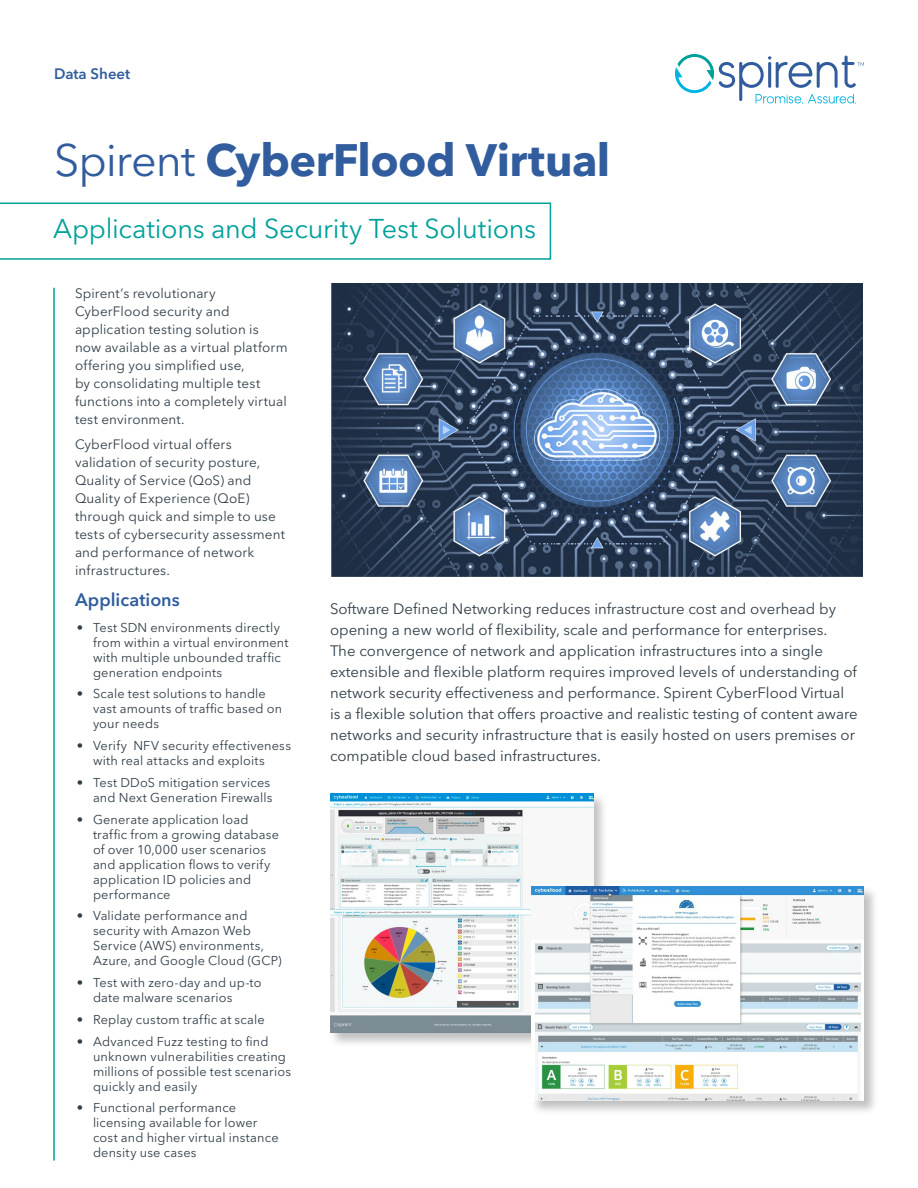
<style>
.page{position:relative;width:918px;height:1188px;background:#fff}
.page>*{position:absolute;margin:0;border:0;box-sizing:border-box;transform-origin:0 0}
.t1{font:700 45px "Avenir Next LT Pro";letter-spacing:-.015em;color:#315d9e}
.t2{font:27px "Avenir Next LT Pro";letter-spacing:-.01em;color:#00a09b}
.Sidebar-Heading1{font:600 18px "Avenir Next LT Pro";color:#315d9e}
.Body_Text{font:15px/21px "Avenir Next LT Pro";color:#303e49}
.t3{font:600 15px "Avenir Next LT Pro";color:#315d9e}
.Sidebar{font:13.5px/18px "Avenir Next LT Pro";letter-spacing:.01em;color:#303e49}
.t4{font:12.75px/15px "Avenir Next LT Pro";letter-spacing:.01em;color:#303e49}
.s1{font-weight:400}
</style>
<div class="page">
<svg style="left:675px;top:54px;width:189px;height:50px"></svg>
<svg style="left:0;top:202px;width:551px;height:58px"></svg>
<hr style="left:53px;top:288px;width:2px;height:873px;background:#00a09b">
<img style="left:331px;top:284px;width:532px;height:292px">
<div style="left:329px;top:792px;width:279px;height:255px;background:#000;opacity:.25"></div>
<img style="left:330px;top:793px;width:263px;height:240px">
<div style="left:530px;top:885px;width:349px;height:231px;background:#000;opacity:.25"></div>
<img style="left:531px;top:887px;width:333px;height:214px">
<p class="t3" style="left:54px;top:65px;width:78px">Data Sheet</p>
<h1 class="t1" style="left:54px;top:133px;width:558px"><span class="s1">Spirent</span> CyberFlood Virtual</h1>
<h2 class="t2" style="left:53px;top:212px;width:484px">Applications and Security Test Solutions</h2>
<p class="Sidebar" style="left:75px;top:284px;width:214px">Spirent’s revolutionary<br>CyberFlood security and application testing solution is now available as a virtual platform offering you simplified use,<br>by consolidating multiple test functions into a completely virtual test environment.</p>
<p class="Sidebar" style="left:75px;top:435px;width:212px">CyberFlood virtual offers validation of security posture,<br>Quality of Service (QoS) and<br>Quality of Experience (QoE) through quick and simple to use tests of cybersecurity assessment and performance of network infrastructures.</p>
<p class="Sidebar-Heading1" style="left:75px;top:589px;width:106px">Applications</p>
<p class="t4" style="left:93px;top:620px;width:197px;text-indent:-16px">• Test SDN environments directly from within a virtual environment with multiple unbounded traffic generation endpoints</p>
<p class="t4" style="left:93px;top:687px;width:191px;text-indent:-16px">• Scale test solutions to handle vast amounts of traffic based on your needs</p>
<p class="t4" style="left:93px;top:738px;width:200px;text-indent:-16px">• Verify NFV security effectiveness with real attacks and exploits</p>
<p class="t4" style="left:77px;top:775px;width:197px;text-align:right">• Test DDoS mitigation services and Next Generation Firewalls</p>
<p class="t4" style="left:93px;top:812px;width:188px;text-indent:-16px">• Generate application load traffic from a growing database of over 10,000 user scenarios and application flows to verify application ID policies and performance</p>
<p class="t4" style="left:93px;top:909px;width:190px;text-indent:-16px">• Validate performance and security with Amazon Web<br>Service (AWS) environments,<br>Azure, and Google Cloud (GCP)</p>
<p class="t4" style="left:93px;top:975px;width:170px;text-indent:-16px">• Test with zero-day and up-to date malware scenarios</p>
<p class="t4" style="left:77px;top:1012px;width:190px">• Replay custom traffic at scale</p>
<p class="t4" style="left:93px;top:1034px;width:199px;text-indent:-16px">• Advanced Fuzz testing to find unknown vulnerabilities creating millions of possible test scenarios quickly and easily</p>
<p class="t4" style="left:93px;top:1101px;width:187px;text-indent:-16px">• Functional performance licensing available for lower cost and higher virtual instance density use cases</p>
<p class="Body_Text" style="left:330px;top:599px;width:529px">Software Defined Networking reduces infrastructure cost and overhead by opening a new world of flexibility, scale and performance for enterprises.<br>The convergence of network and application infrastructures into a single extensible and flexible platform requires improved levels of understanding of network security effectiveness and performance. Spirent CyberFlood Virtual is a flexible solution that offers proactive and realistic testing of content aware networks and security infrastructure that is easily hosted on users premises or compatible cloud based infrastructures.</p>
</div>
